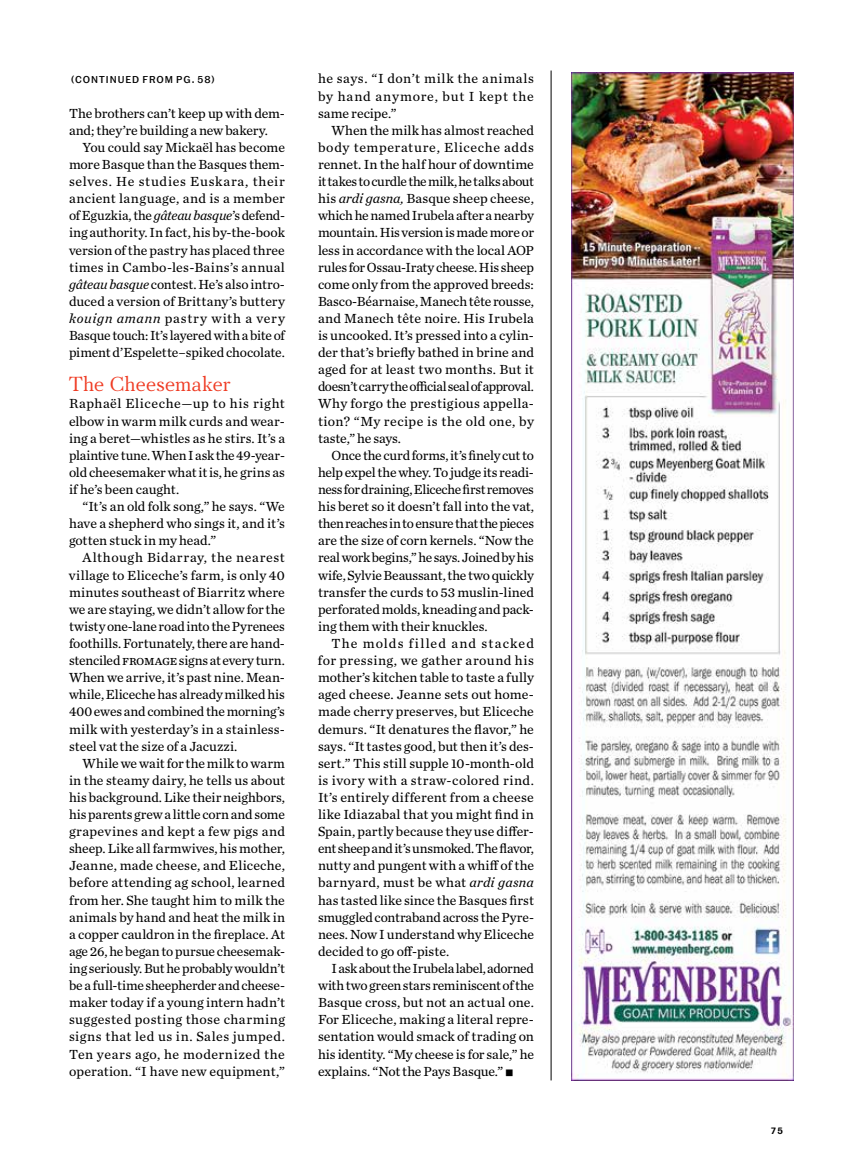
<style>
.page{position:relative;width:864px;height:1175px;background:#fff}
.page>*{position:absolute;margin:0;border:0;box-sizing:border-box;transform-origin:0 0}
.t1{font:21px "PF Regal Text Pro Regular A";letter-spacing:.02em;color:#ef3b23}
.t2{font:13.8px/17.1px "Chronicle Text G2";color:#000;text-align:justify}
.t3{font:500 9.75px "Marr Sans";letter-spacing:.1em;color:#000}
.t4{font:600 9px "Marr Sans";color:#000}
.s1{font-style:italic}
</style>
<div class="page">
<hr style="left:551px;top:70px;width:1px;height:1010px;background:#000">
<img style="left:571px;top:72px;width:223px;height:1008px">
<p class="t3" style="left:71px;top:73px;width:145px">(CONTINUED FROM PG. 58)</p>
<p class="t2" style="left:69px;top:104px;width:217px">The brothers can’t keep up with dem&shy;and; they’re building a new bakery.</p>
<p class="t2" style="left:69px;top:138px;width:218px;text-indent:14px">You could say Mickaël has become more Basque than the Basques them&shy;selves. He studies Euskara, their ancient language, and is a member of Eguzkia, the <span class="s1">gâteau basque</span>’s defend&shy;ing authority. In fact, his by-the-book version of the pastry has placed three times in Cambo-les-Bains’s annual <span class="s1">gâteau basque</span> contest. He’s also intro&shy;duced a version of Brittany’s buttery <span class="s1">kouign amann</span> pastry with a very Basque touch: It’s layered with a bite of piment d’Espelette–spiked chocolate.</p>
<h1 class="t1" style="left:69px;top:372px;width:163px">The Cheesemaker</h1>
<p class="t2" style="left:69px;top:394px;width:218px">Raphaël Eliceche—up to his right elbow in warm milk curds and wear&shy;ing a beret—whistles as he stirs. It’s a plaintive tune. When I ask the 49-year&shy;old cheesemaker what it is, he grins as if he’s been caught.</p>
<p class="t2" style="left:69px;top:497px;width:217px;text-indent:14px">“It’s an old folk song,” he says. “We have a shepherd who sings it, and it’s gotten stuck in my head.”</p>
<p class="t2" style="left:69px;top:548px;width:218px;text-indent:14px">Although Bidarray, the nearest village to Eliceche’s farm, is only 40 minutes southeast of Biarritz where we are staying, we didn’t allow for the twisty one-lane road into the Pyrenees foothills. Fortunately, there are hand&shy;stenciled fromage signs at every turn.<br>When we arrive, it’s past nine. Mean&shy;while, Eliceche has already milked his 400 ewes and combined the morning’s milk with yesterday’s in a stainless&shy;steel vat the size of a Jacuzzi.</p>
<p class="t2" style="left:69px;top:753px;width:218px;text-indent:14px">While we wait for the milk to warm in the steamy dairy, he tells us about his background. Like their neighbors, his parents grew a little corn and some grapevines and kept a few pigs and sheep. Like all farmwives, his mother, Jeanne, made cheese, and Eliceche, before attending ag school, learned from her. She taught him to milk the animals by hand and heat the milk in a copper cauldron in the fireplace. At age 26, he began to pursue cheesemak&shy;ing seriously. But he probably wouldn’t be a full-time sheepherder and cheese&shy;maker today if a young intern hadn’t suggested posting those charming signs that led us in. Sales jumped.<br>Ten years ago, he modernized the operation. “I have new equipment,”</p>
<p class="t2" style="left:318px;top:69px;width:218px">he says. “I don’t milk the animals by hand anymore, but I kept the same recipe.”</p>
<p class="t2" style="left:318px;top:121px;width:218px;text-indent:14px">When the milk has almost reached body temperature, Eliceche adds rennet. In the half hour of downtime it takes to curdle the milk, he talks about his <span class="s1">ardi gasna,</span> Basque sheep cheese, which he named Irubela after a nearby mountain. His version is made more or less in accordance with the local AOP rules for Ossau-Iraty cheese. His sheep come only from the approved breeds:<br>Basco-Béarnaise, Manech tête rousse, and Manech tête noire. His Irubela is uncooked. It’s pressed into a cylin&shy;der that’s briefly bathed in brine and aged for at least two months. But it doesn’t carry the official seal of approval.<br>Why forgo the prestigious appella&shy;tion? “My recipe is the old one, by taste,” he says.</p>
<p class="t2" style="left:318px;top:446px;width:218px;text-indent:14px">Once the curd forms, it’s finely cut to help expel the whey. To judge its readi&shy;ness for draining, Eliceche first removes his beret so it doesn’t fall into the vat, then reaches in to ensure that the pieces are the size of corn kernels. “Now the real work begins,” he says. Joined by his wife, Sylvie Beaussant, the two quickly transfer the curds to 53 muslin-lined perforated molds, kneading and pack&shy;ing them with their knuckles.</p>
<p class="t2" style="left:318px;top:634px;width:218px;text-indent:14px">The molds filled and stacked for pressing, we gather around his mother’s kitchen table to taste a fully aged cheese. Jeanne sets out home&shy;made cherry preserves, but Eliceche demurs. “It denatures the flavor,” he says. “It tastes good, but then it’s des&shy;sert.” This still supple 10-month-old is ivory with a straw-colored rind.<br>It’s entirely different from a cheese like Idiazabal that you might find in Spain, partly because they use differ&shy;ent sheep and it’s unsmoked. The flavor, nutty and pungent with a whiff of the barnyard, must be what <span class="s1">ardi gasna </span>has tasted like since the Basques first smuggled contraband across the Pyre&shy;nees. Now I understand why Eliceche decided to go off-piste.</p>
<p class="t2" style="left:318px;top:959px;width:218px;text-indent:14px">I ask about the Irubela label, adorned with two green stars reminiscent of the Basque cross, but not an actual one.<br>For Eliceche, making a literal repre&shy;sentation would smack of trading on his identity. “My cheese is for sale,” he explains. “Not the Pays Basque.” ■</p>
<p class="t4" style="left:771px;top:1124px;width:13px">75</p>
</div>
